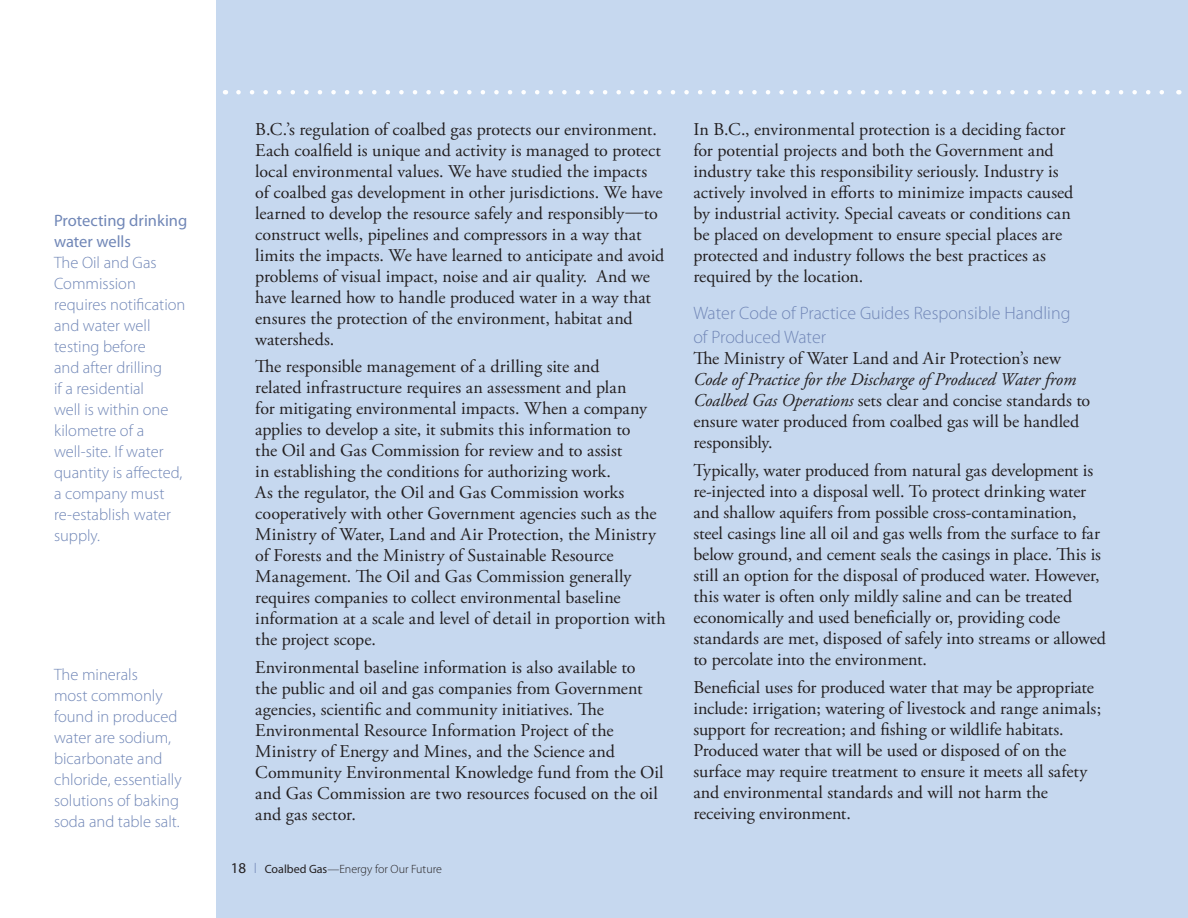
<style>
.page{position:relative;width:1188px;height:918px;background:#fff}
.page>*{position:absolute;margin:0;border:0;box-sizing:border-box;transform-origin:0 0}
.t1{font:18px/21px "Adobe Garamond Pro";letter-spacing:-.005em;color:#231f20}
.t2{font:300 18px/24px "Myriad Pro";color:#7187b7}
.t3{font:300 16.5px/21px "Myriad Pro";color:#7187b7}
.t4{font:16.5px/21px "Myriad Pro";color:#7187b7}
.t5{font:300 12px "Myriad Pro";color:#231f20}
.s1{font-weight:400;font-size:15px}
.s2{font-size:15px;color:#7187b7}
.s3{font-weight:400}
.s4{font-style:italic}
</style>
<div class="page">
<div style="left:216px;top:0;width:972px;height:918px;background:#c6d8ef"></div>
<svg style="left:238px;top:90px;width:926px;height:4px"></svg>
<p class="t4" style="left:54px;top:210px;width:135px">Protecting drinking water wells</p>
<p class="t3" style="left:54px;top:252px;width:133px">The Oil and Gas<br>Commission requires notification and water well testing before<br>and after drilling<br>if a residential<br>well is within one kilometre of a well-site. If water quantity is affected, a company must re-establish water supply.</p>
<p class="t3" style="left:54px;top:664px;width:129px">The minerals<br>most commonly found in produced water are sodium, bicarbonate and chloride, essentially solutions of baking soda and table salt.</p>
<p class="t1" style="left:255px;top:119px;width:410px">B.C.’s regulation of coalbed gas protects our environment.<br>Each coalfield is unique and activity is managed to protect local environmental values. We have studied the impacts of coalbed gas development in other jurisdictions. We have learned to develop the resource safely and responsibly—to construct wells, pipelines and compressors in a way that limits the impacts. We have learned to anticipate and avoid problems of visual impact, noise and air quality. And we have learned how to handle produced water in a way that ensures the protection of the environment, habitat and watersheds.</p>
<p class="t1" style="left:255px;top:357px;width:412px">The responsible management of a drilling site and<br>related infrastructure requires an assessment and plan<br>for mitigating environmental impacts. When a company applies to develop a site, it submits this information to<br>the Oil and Gas Commission for review and to assist<br>in establishing the conditions for authorizing work.<br>As the regulator, the Oil and Gas Commission works cooperatively with other Government agencies such as the Ministry of Water, Land and Air Protection, the Ministry of Forests and the Ministry of Sustainable Resource Management. The Oil and Gas Commission generally requires companies to collect environmental baseline information at a scale and level of detail in proportion with the project scope.</p>
<p class="t1" style="left:255px;top:657px;width:410px">Environmental baseline information is also available to<br>the public and oil and gas companies from Government agencies, scientific and community initiatives. The Environmental Resource Information Project of the Ministry of Energy and Mines, and the Science and Community Environmental Knowledge fund from the Oil and Gas Commission are two resources focused on the oil and gas sector.</p>
<p class="t5" style="left:231px;top:862px;width:213px"><span class="s1">18</span> <span class="s2">I</span> <span class="s3">Coalbed Gas</span>—Energy for Our Future</p>
<p class="t1" style="left:693px;top:119px;width:382px">In B.C., environmental protection is a deciding factor for potential projects and both the Government and industry take this responsibility seriously. Industry is actively involved in efforts to minimize impacts caused by industrial activity. Special caveats or conditions can be placed on development to ensure special places are protected and industry follows the best practices as required by the location.</p>
<p class="t2" style="left:693px;top:301px;width:379px">Water Code of Practice Guides Responsible Handling of Produced Water</p>
<p class="t1" style="left:693px;top:348px;width:369px">The Ministry of Water Land and Air Protection’s new</p>
<p class="t1" style="left:693px;top:369px;width:398px"><span class="s4">Code of Practice for the Discharge of Produced Water from Coalbed Gas Operations</span> sets clear and concise standards to ensure water produced from coalbed gas will be handled responsibly.</p>
<p class="t1" style="left:693px;top:460px;width:414px">Typically, water produced from natural gas development is re-injected into a disposal well. To protect drinking water and shallow aquifers from possible cross-contamination, steel casings line all oil and gas wells from the surface to far below ground, and cement seals the casings in place. This is still an option for the disposal of produced water. However, this water is often only mildly saline and can be treated economically and used beneficially or, providing code standards are met, disposed of safely into streams or allowed to percolate into the environment.</p>
<p class="t1" style="left:693px;top:677px;width:409px">Beneficial uses for produced water that may be appropriate include: irrigation; watering of livestock and range animals; support for recreation; and fishing or wildlife habitats.<br>Produced water that will be used or disposed of on the surface may require treatment to ensure it meets all safety and environmental standards and will not harm the receiving environment.</p>
</div>
